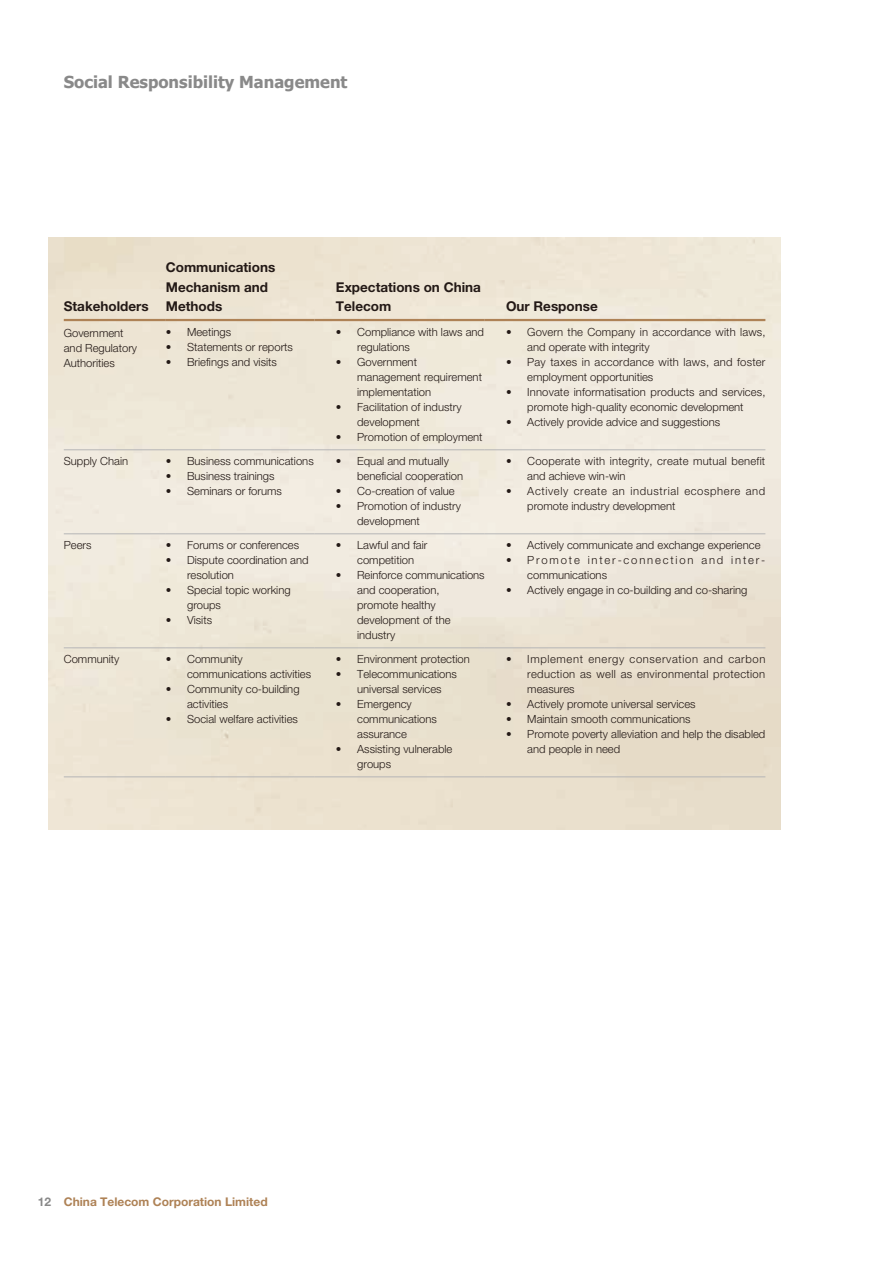
<style>
.page{position:relative;width:893px;height:1263px;background:#fff}
.page>*{position:absolute;margin:0;border:0;box-sizing:border-box;transform-origin:0 0}
.t1{font:700 16.5px "Tahoma";color:#898989}
.t2{font:700 13.5px/19.5px "Helvetica Neue LT Std";color:#231916}
.t3{font:700 12px "Helvetica Neue LT Std";color:#ae8256}
.t4{font:300 11.25px/15px "Helvetica Neue LT Std";color:#231916}
.t5{font:300 11.25px/15px "Helvetica Neue LT Std";letter-spacing:.02em;color:#231916}
.t6{font:300 11.25px/15px "Helvetica Neue LT Std";letter-spacing:.055em;color:#231916}
.t7{font:300 11.25px/15px "Helvetica Neue LT Std";letter-spacing:.16em;color:#231916}
.s1{color:#898989}
</style>
<div class="page">
<hr style="left:64px;top:449px;width:102px;height:1px;background:#b5b5b6">
<hr style="left:166px;top:449px;width:149px;height:1px;background:#b5b5b6">
<hr style="left:315px;top:449px;width:170px;height:1px;background:#b5b5b6">
<hr style="left:485px;top:449px;width:280px;height:1px;background:#b5b5b6">
<hr style="left:64px;top:533px;width:102px;height:1px;background:#b5b5b6">
<hr style="left:166px;top:533px;width:149px;height:1px;background:#b5b5b6">
<hr style="left:315px;top:533px;width:170px;height:1px;background:#b5b5b6">
<hr style="left:485px;top:533px;width:280px;height:1px;background:#b5b5b6">
<hr style="left:64px;top:647px;width:102px;height:1px;background:#b5b5b6">
<hr style="left:166px;top:647px;width:149px;height:1px;background:#b5b5b6">
<hr style="left:315px;top:647px;width:170px;height:1px;background:#b5b5b6">
<hr style="left:485px;top:647px;width:280px;height:1px;background:#b5b5b6">
<hr style="left:64px;top:776px;width:102px;height:1px;background:#b5b5b6">
<hr style="left:166px;top:776px;width:149px;height:1px;background:#b5b5b6">
<hr style="left:315px;top:776px;width:170px;height:1px;background:#b5b5b6">
<hr style="left:485px;top:776px;width:280px;height:1px;background:#b5b5b6">
<hr style="left:64px;top:319px;width:102px;height:2px;background:#ae8256">
<hr style="left:166px;top:319px;width:149px;height:2px;background:#ae8256">
<hr style="left:315px;top:319px;width:170px;height:2px;background:#ae8256">
<hr style="left:485px;top:319px;width:280px;height:2px;background:#ae8256">
<h1 class="t1" style="left:64px;top:70px;width:285px">Social Responsibility Management</h1>
<p class="t2" style="left:64px;top:296px;width:86px">Stakeholders</p>
<p class="t2" style="left:166px;top:257px;width:111px">Communications<br>Mechanism and<br>Methods</p>
<p class="t2" style="left:336px;top:277px;width:146px">Expectations on China<br>Telecom</p>
<p class="t2" style="left:506px;top:296px;width:93px">Our Response</p>
<p class="t4" style="left:64px;top:325px;width:75px">Government and Regulatory<br>Authorities</p>
<p class="t4" style="left:166px;top:325px;width:67px">• Meetings</p>
<p class="t4" style="left:166px;top:340px;width:129px">• Statements or reports</p>
<p class="t4" style="left:166px;top:355px;width:113px">• Briefings and visits</p>
<p class="t4" style="left:357px;top:325px;width:128px;text-indent:-21px">• Compliance with laws and regulations</p>
<p class="t4" style="left:357px;top:355px;width:126px;text-indent:-21px">• Government management requirement implementation</p>
<p class="t4" style="left:357px;top:400px;width:106px;text-indent:-21px">• Facilitation of industry development</p>
<p class="t4" style="left:336px;top:430px;width:148px">• Promotion of employment</p>
<p class="t4" style="left:527px;top:325px;width:240px;text-indent:-21px">• Govern the Company in accordance with laws, and operate with integrity</p>
<p class="t5" style="left:527px;top:355px;width:240px;text-indent:-21px">• Pay taxes in accordance with laws, and foster employment opportunities</p>
<p class="t4" style="left:506px;top:385px;width:261px;text-align:center">• Innovate informatisation products and services, promote high-quality economic development</p>
<p class="t4" style="left:506px;top:415px;width:216px">• Actively provide advice and suggestions</p>
<p class="t4" style="left:64px;top:454px;width:66px">Supply Chain</p>
<p class="t4" style="left:166px;top:454px;width:149px">• Business communications</p>
<p class="t4" style="left:166px;top:469px;width:110px">• Business trainings</p>
<p class="t4" style="left:166px;top:484px;width:118px">• Seminars or forums</p>
<p class="t4" style="left:357px;top:454px;width:107px;text-indent:-21px">• Equal and mutually beneficial cooperation</p>
<p class="t4" style="left:336px;top:484px;width:120px">• Co-creation of value</p>
<p class="t4" style="left:357px;top:499px;width:105px;text-indent:-21px">• Promotion of industry development</p>
<p class="t5" style="left:527px;top:454px;width:239px;text-indent:-21px">• Cooperate with integrity, create mutual benefit and achieve win-win</p>
<p class="t6" style="left:527px;top:484px;width:240px;text-indent:-21px">• Actively create an industrial ecosphere and promote industry development</p>
<p class="t4" style="left:64px;top:538px;width:29px">Peers</p>
<p class="t4" style="left:166px;top:538px;width:135px">• Forums or conferences</p>
<p class="t4" style="left:187px;top:553px;width:123px;text-indent:-21px">• Dispute coordination and resolution</p>
<p class="t4" style="left:187px;top:583px;width:105px;text-indent:-21px">• Special topic working groups</p>
<p class="t4" style="left:166px;top:613px;width:48px">• Visits</p>
<p class="t4" style="left:357px;top:538px;width:72px;text-indent:-21px">• Lawful and fair competition</p>
<p class="t4" style="left:357px;top:568px;width:129px;text-indent:-21px">• Reinforce communications and cooperation,<br>promote healthy development of the industry</p>
<p class="t4" style="left:506px;top:538px;width:256px">• Actively communicate and exchange experience</p>
<p class="t7" style="left:527px;top:553px;width:240px;text-indent:-21px">• Promote inter-connection and inter&shy;communications</p>
<p class="t4" style="left:506px;top:583px;width:243px">• Actively engage in co-building and co-sharing</p>
<p class="t4" style="left:64px;top:652px;width:57px">Community</p>
<p class="t4" style="left:187px;top:652px;width:125px;text-indent:-21px">• Community communications activities</p>
<p class="t4" style="left:187px;top:682px;width:114px;text-indent:-21px">• Community co-building activities</p>
<p class="t4" style="left:166px;top:712px;width:134px">• Social welfare activities</p>
<p class="t4" style="left:336px;top:652px;width:135px">• Environment protection</p>
<p class="t4" style="left:336px;top:667px;width:123px;text-align:center">• Telecommunications universal services</p>
<p class="t4" style="left:357px;top:697px;width:81px;text-indent:-21px">• Emergency communications assurance</p>
<p class="t4" style="left:357px;top:742px;width:97px;text-indent:-21px">• Assisting vulnerable groups</p>
<p class="t4" style="left:527px;top:652px;width:240px;text-align:justify;text-indent:-21px">• Implement energy conservation and carbon reduction as well as environmental protection measures</p>
<p class="t4" style="left:506px;top:697px;width:191px">• Actively promote universal services</p>
<p class="t4" style="left:506px;top:712px;width:186px">• Maintain smooth communications</p>
<p class="t4" style="left:527px;top:727px;width:240px;text-indent:-21px">• Promote poverty alleviation and help the disabled and people in need</p>
<p class="t3" style="left:38px;top:1194px;width:232px"><span class="s1">12</span> China Telecom Corporation Limited</p>
</div>
